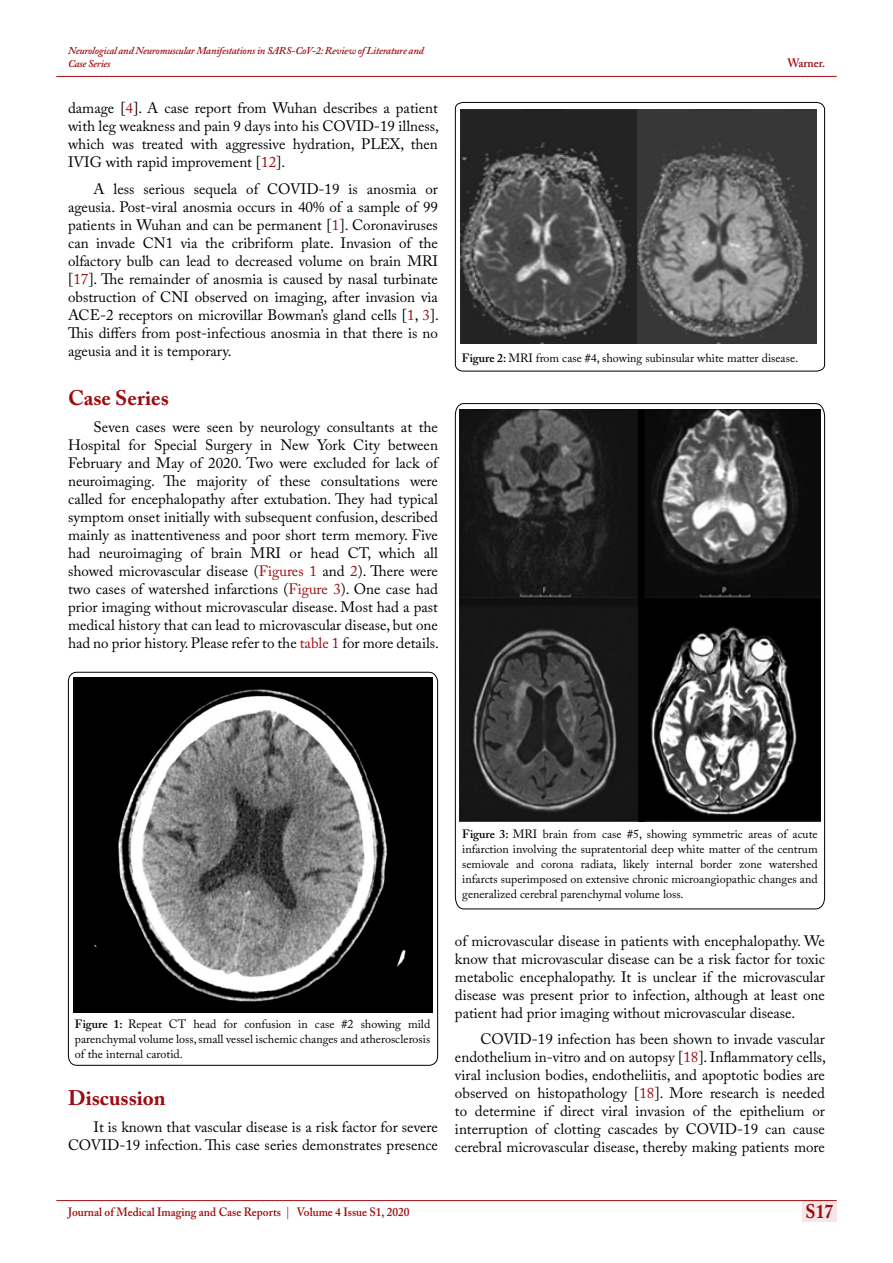
<style>
.page{position:relative;width:893px;height:1263px;background:#fff}
.page>*{position:absolute;margin:0;border:0;box-sizing:border-box;transform-origin:0 0}
.t1{font:700 21px "Adobe Caslon Pro";color:#9e0b0f}
.t2{font:700 19.5px "Adobe Caslon Pro";color:#9e0b0f;scale:.9 1}
.t3{font:15px/18px "Adobe Caslon Pro";color:#000;text-align:justify}
.t4{font:12px/15px "Adobe Caslon Pro";color:#000;text-align:justify}
.t5{font:600 12px "Adobe Caslon Pro";color:#9e0b0f;scale:.95 1}
.t6{font:italic 600 10.5px/12.6px "Adobe Caslon Pro";letter-spacing:-.02em;color:#9e0b0f}
.s1{color:#9e0b0f}
.s2{font-weight:600}
.s3{color:#ac2f33}
</style>
<div class="page">
<div style="left:802px;top:1200px;width:35px;height:21px;background:#f5e7e7"></div>
<hr style="left:56px;top:1200px;width:781px;height:1px;background:#9e0b0f">
<hr style="left:56px;top:76px;width:781px;height:1px;background:#9e0b0f">
<svg style="left:68px;top:671px;width:370px;height:395px"></svg>
<img style="left:74px;top:678px;width:358px;height:335px">
<svg style="left:455px;top:102px;width:370px;height:270px"></svg>
<img style="left:461px;top:109px;width:355px;height:235px">
<svg style="left:455px;top:403px;width:370px;height:507px"></svg>
<img style="left:460px;top:409px;width:179px;height:412px">
<img style="left:639px;top:409px;width:181px;height:412px">
<p class="t6" style="left:68px;top:44px;width:357px">Neurological and Neuromuscular Manifestations in SARS-CoV-2: Review of Literature and<br>Case Series</p>
<p class="t5" style="left:787px;top:56px;width:41px">Warner.</p>
<p class="t3" style="left:68px;top:99px;width:373px">damage [<span class="s1">4</span>]. A case report from Wuhan describes a patient with leg weakness and pain 9 days into his COVID-19 illness, which was treated with aggressive hydration, PLEX, then IVIG with rapid improvement [<span class="s1">12</span>].</p>
<p class="t3" style="left:68px;top:179px;width:372px;text-indent:26px">A less serious sequela of COVID-19 is anosmia or ageusia. Post-viral anosmia occurs in 40% of a sample of 99 patients in Wuhan and can be permanent [<span class="s1">1</span>]. Coronaviruses can invade CN1 via the cribriform plate. Invasion of the olfactory bulb can lead to decreased volume on brain MRI [<span class="s1">17</span>]. The remainder of anosmia is caused by nasal turbinate obstruction of CNI observed on imaging, after invasion via ACE-2 receptors on microvillar Bowman’s gland cells [<span class="s1">1</span>, <span class="s1">3</span>].<br>This differs from post-infectious anosmia in that there is no ageusia and it is temporary.</p>
<h1 class="t1" style="left:68px;top:386px;width:102px">Case Series</h1>
<p class="t3" style="left:68px;top:417px;width:372px;text-indent:26px">Seven cases were seen by neurology consultants at the Hospital for Special Surgery in New York City between February and May of 2020. Two were excluded for lack of neuroimaging. The majority of these consultations were called for encephalopathy after extubation. They had typical symptom onset initially with subsequent confusion, described mainly as inattentiveness and poor short term memory. Five had neuroimaging of brain MRI or head CT, which all showed microvascular disease (<span class="s1">Figures 1</span> and <span class="s1">2</span>). There were two cases of watershed infarctions (<span class="s1">Figure 3</span>). One case had prior imaging without microvascular disease. Most had a past medical history that can lead to microvascular disease, but one had no prior history. Please refer to the <span class="s1">table 1</span> for more details.</p>
<p class="t4" style="left:462px;top:350px;width:338px"><span class="s2">Figure 2:</span> MRI from case #4, showing subinsular white matter disease.</p>
<p class="t4" style="left:75px;top:1017px;width:357px"><span class="s2">Figure 1:</span> Repeat CT head for confusion in case #2 showing mild parenchymal volume loss, small vessel ischemic changes and atherosclerosis of the internal carotid.</p>
<h1 class="t1" style="left:68px;top:1086px;width:99px">Discussion</h1>
<p class="t3" style="left:68px;top:1117px;width:371px;text-align:right">It is known that vascular disease is a risk factor for severe<br>COVID-19 infection. This case series demonstrates presence</p>
<p class="t4" style="left:462px;top:826px;width:357px"><span class="s2">Figure 3:</span> MRI brain from case #5, showing symmetric areas of acute infarction involving the supratentorial deep white matter of the centrum semiovale and corona radiata, likely internal border zone watershed infarcts superimposed on extensive chronic microangiopathic changes and generalized cerebral parenchymal volume loss.</p>
<p class="t3" style="left:455px;top:931px;width:371px">of microvascular disease in patients with encephalopathy. We know that microvascular disease can be a risk factor for toxic metabolic encephalopathy. It is unclear if the microvascular disease was present prior to infection, although at least one patient had prior imaging without microvascular disease.</p>
<p class="t3" style="left:455px;top:1030px;width:372px;text-indent:26px">COVID-19 infection has been shown to invade vascular endothelium in-vitro and on autopsy [<span class="s1">18</span>]. Inflammatory cells, viral inclusion bodies, endotheliitis, and apoptotic bodies are observed on histopathology [<span class="s1">18</span>]. More research is needed to determine if direct viral invasion of the epithelium or interruption of clotting cascades by COVID-19 can cause cerebral microvascular disease, thereby making patients more</p>
<p class="t5" style="left:68px;top:1204px;width:361px">Journal of Medical Imaging and Case Reports <span class="s3">|</span> Volume 4 Issue S1, 2020</p>
<h2 class="t2" style="left:806px;top:1200px;width:32px">S17</h2>
</div>
